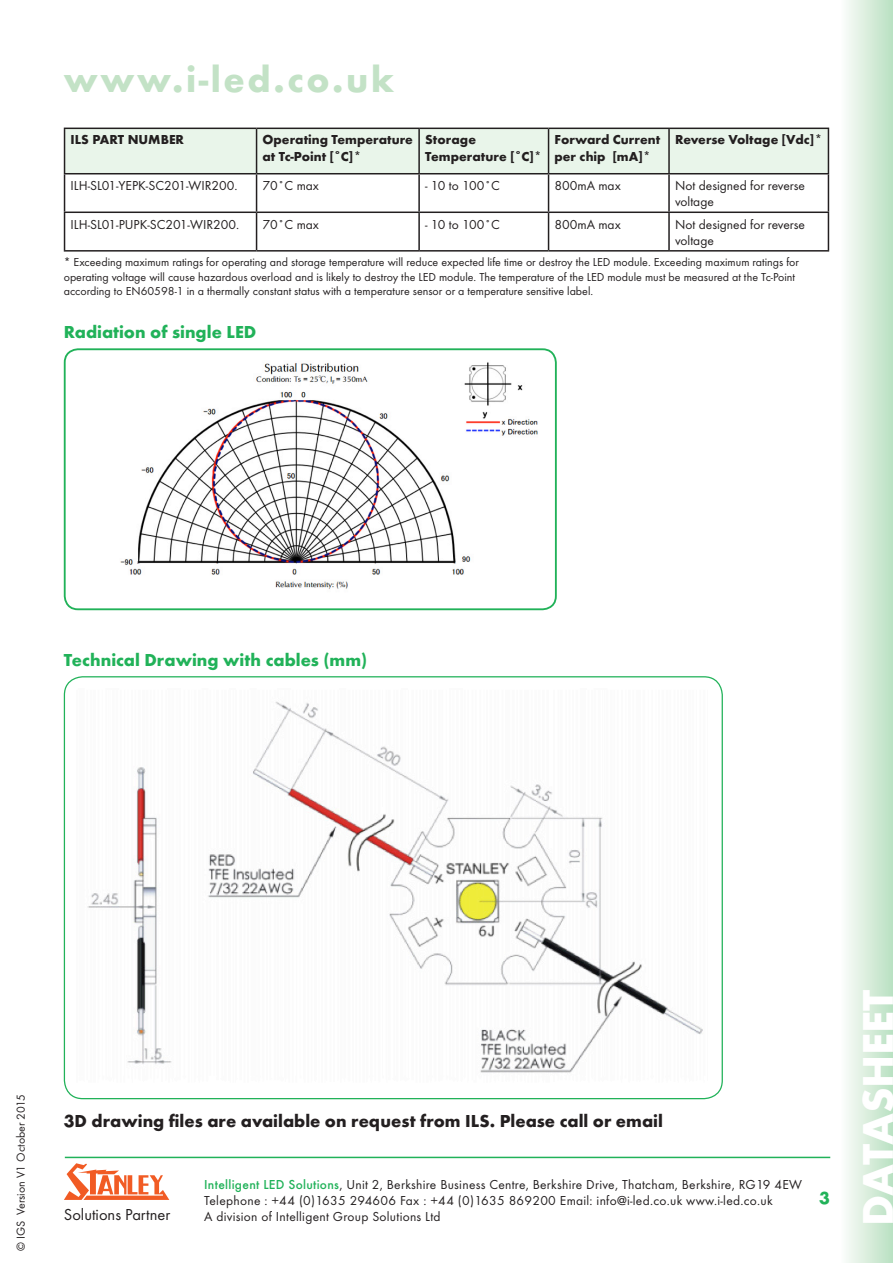
<style>
.page{position:relative;width:893px;height:1263px;background:#fff}
.page>*{position:absolute;margin:0;border:0;box-sizing:border-box;transform-origin:0 0}
.t1{font:700 45px "Futura T";color:#fff}
.t2{font:700 37.5px "Futura T";letter-spacing:.07em;color:#c3e2c6}
.Bodytext{font:700 18px "Futura T";color:#231f20}
.Bodytext-2{font:700 18px "Futura T";color:#21b259}
.t3{font:16.5px "Futura T";color:#231f20}
.Table_Text{font:13.5px/16.2px "Futura T";letter-spacing:.01em;color:#231f20}
.Table_Text-2{font:700 13.5px/16.2px "Futura T";color:#231f20}
.footnotes{font:12px/14.4px "Futura T";color:#231f20}
.s1{font-weight:500;color:#21b259}
</style>
<div class="page">
<hr style="left:65px;top:1157px;width:765px;height:1px;background:#21b259">
<svg style="left:64px;top:1163px;width:105px;height:37px"></svg>
<div style="left:65px;top:129px;width:763px;height:44px;background:#e9f5ea"></div>
<hr style="left:64px;top:128px;width:193px;height:1px;background:#231f20">
<hr style="left:64px;top:129px;width:1px;height:44px;background:#231f20">
<hr style="left:257px;top:128px;width:162px;height:1px;background:#231f20">
<hr style="left:256px;top:129px;width:1px;height:44px;background:#231f20">
<hr style="left:419px;top:128px;width:130px;height:1px;background:#231f20">
<hr style="left:418px;top:129px;width:2px;height:44px;background:#231f20">
<hr style="left:549px;top:128px;width:120px;height:1px;background:#231f20">
<hr style="left:548px;top:129px;width:1px;height:44px;background:#231f20">
<hr style="left:669px;top:128px;width:160px;height:1px;background:#231f20">
<hr style="left:668px;top:129px;width:2px;height:44px;background:#231f20">
<hr style="left:828px;top:129px;width:1px;height:44px;background:#231f20">
<hr style="left:64px;top:173px;width:193px;height:1px;background:#231f20">
<hr style="left:64px;top:174px;width:1px;height:38px;background:#231f20">
<hr style="left:257px;top:173px;width:162px;height:1px;background:#231f20">
<hr style="left:256px;top:174px;width:1px;height:38px;background:#231f20">
<hr style="left:419px;top:173px;width:130px;height:1px;background:#231f20">
<hr style="left:418px;top:174px;width:2px;height:38px;background:#231f20">
<hr style="left:549px;top:173px;width:120px;height:1px;background:#231f20">
<hr style="left:548px;top:174px;width:1px;height:38px;background:#231f20">
<hr style="left:669px;top:173px;width:160px;height:1px;background:#231f20">
<hr style="left:668px;top:174px;width:2px;height:38px;background:#231f20">
<hr style="left:828px;top:174px;width:1px;height:38px;background:#231f20">
<hr style="left:64px;top:212px;width:193px;height:1px;background:#231f20">
<hr style="left:64px;top:213px;width:1px;height:37px;background:#231f20">
<hr style="left:257px;top:212px;width:162px;height:1px;background:#231f20">
<hr style="left:256px;top:213px;width:1px;height:37px;background:#231f20">
<hr style="left:419px;top:212px;width:130px;height:1px;background:#231f20">
<hr style="left:418px;top:213px;width:2px;height:37px;background:#231f20">
<hr style="left:549px;top:212px;width:120px;height:1px;background:#231f20">
<hr style="left:548px;top:213px;width:1px;height:37px;background:#231f20">
<hr style="left:669px;top:212px;width:160px;height:1px;background:#231f20">
<hr style="left:668px;top:213px;width:2px;height:37px;background:#231f20">
<hr style="left:828px;top:213px;width:1px;height:37px;background:#231f20">
<hr style="left:64px;top:250px;width:193px;height:2px;background:#231f20">
<hr style="left:257px;top:250px;width:162px;height:2px;background:#231f20">
<hr style="left:419px;top:250px;width:130px;height:2px;background:#231f20">
<hr style="left:549px;top:250px;width:120px;height:2px;background:#231f20">
<hr style="left:669px;top:250px;width:160px;height:2px;background:#231f20">
<img style="left:120px;top:362px;width:418px;height:227px">
<div style="left:64px;top:348px;width:493px;height:262px;border:2px solid #21b259;border-radius:13px"></div>
<img style="left:64px;top:677px;width:639px;height:421px">
<div style="left:840px;top:0;width:53px;height:1263px;background:linear-gradient(to right,#fdfdfc,#b9e0c1)"></div>
<h2 class="t2" style="left:64px;top:57px;width:332px">www.i-led.co.uk</h2>
<p class="Table_Text-2" style="left:71px;top:132px;width:115px">ILS PART NUMBER</p>
<p class="Table_Text-2" style="left:263px;top:132px;width:152px">Operating Temperature at Tc-Point [˚C]*</p>
<p class="Table_Text-2" style="left:425px;top:132px;width:118px">Storage<br>Temperature [˚C]*</p>
<p class="Table_Text-2" style="left:555px;top:132px;width:107px">Forward Current per chip [mA]*</p>
<p class="Table_Text-2" style="left:675px;top:132px;width:149px">Reverse Voltage [Vdc]*</p>
<p class="Table_Text" style="left:71px;top:177px;width:169px">ILH-SL01-YEPK-SC201-WIR200.</p>
<p class="Table_Text" style="left:263px;top:177px;width:58px">70˚C max</p>
<p class="Table_Text" style="left:425px;top:177px;width:76px">- 10 to 100˚C</p>
<p class="Table_Text" style="left:555px;top:177px;width:68px">800mA max</p>
<p class="Table_Text" style="left:675px;top:177px;width:132px">Not designed for reverse voltage</p>
<p class="Table_Text" style="left:71px;top:216px;width:170px">ILH-SL01-PUPK-SC201-WIR200.</p>
<p class="Table_Text" style="left:263px;top:216px;width:58px">70˚C max</p>
<p class="Table_Text" style="left:425px;top:216px;width:76px">- 10 to 100˚C</p>
<p class="Table_Text" style="left:555px;top:216px;width:68px">800mA max</p>
<p class="Table_Text" style="left:675px;top:216px;width:132px">Not designed for reverse voltage</p>
<p class="footnotes" style="left:64px;top:255px;width:737px">* Exceeding maximum ratings for operating and storage temperature will reduce expected life time or destroy the LED module. Exceeding maximum ratings for operating voltage will cause hazardous overload and is likely to destroy the LED module. The temperature of the LED module must be measured at the Tc-Point according to EN60598-1 in a thermally constant status with a temperature sensor or a temperature sensitive label.</p>
<p class="Bodytext-2" style="left:64px;top:322px;width:194px">Radiation of single LED</p>
<p class="Bodytext-2" style="left:64px;top:649px;width:305px">Technical Drawing with cables (mm)</p>
<p class="footnotes" style="left:13px;top:1251px;width:159px;rotate:-90deg">© IGS Version V1 October 2015</p>
<p class="Bodytext" style="left:64px;top:1110px;width:601px">3D drawing files are available on request from ILS. Please call or email</p>
<h3 class="t3" style="left:64px;top:1204px;width:108px">Solutions Partner</h3>
<p class="Table_Text" style="left:204px;top:1176px;width:599px"><span class="s1">Intelligent LED Solutions</span>, Unit 2, Berkshire Business Centre, Berkshire Drive, Thatcham, Berkshire, RG19 4EW<br>Telephone : +44 (0)1635 294606 Fax : +44 (0)1635 869200 Email: info@i-led.co.uk www.i-led.co.uk<br>A division of Intelligent Group Solutions Ltd</p>
<h3 class="Bodytext-2" style="left:819px;top:1187px;width:12px">3</h3>
<h1 class="t1" style="left:851px;top:1226px;width:238px;rotate:-90deg">DATASHEET</h1>
</div>
